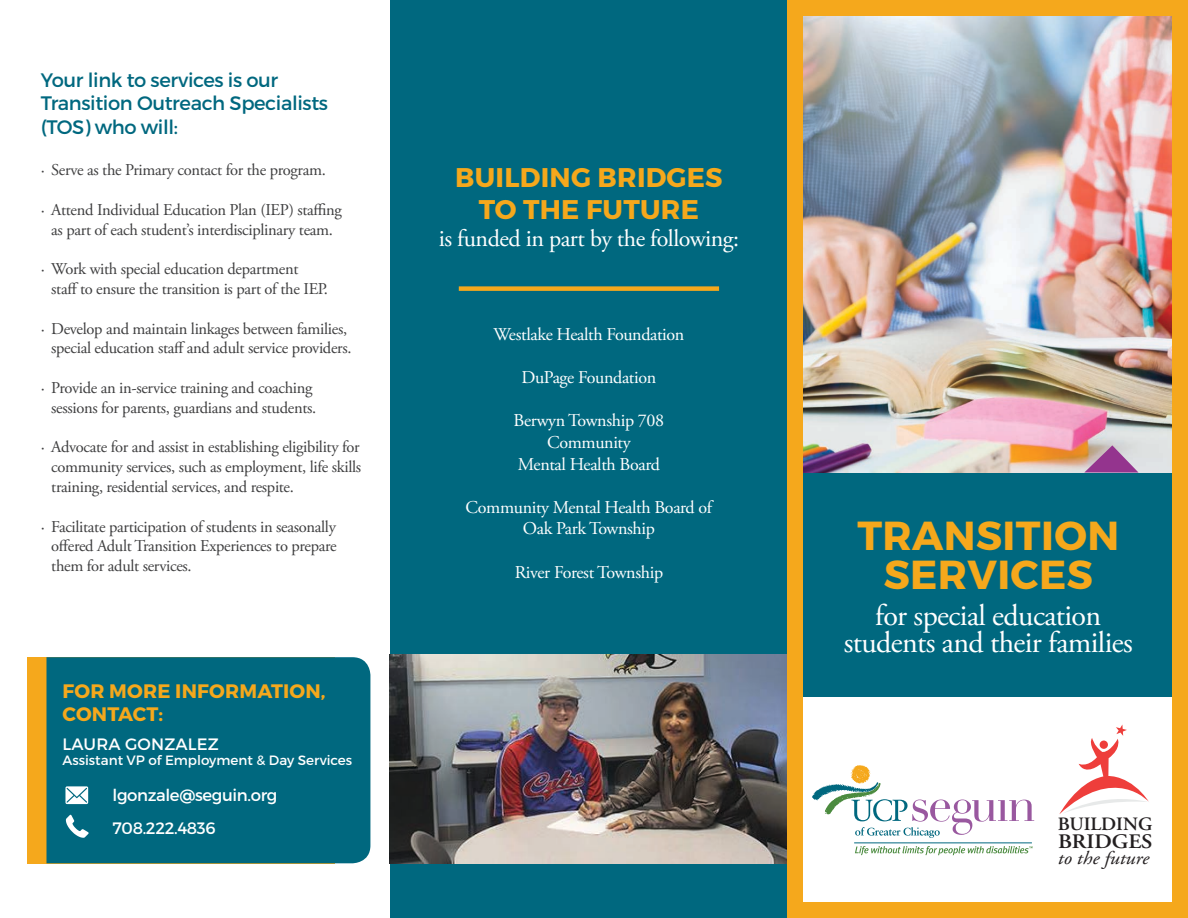
<style>
.page{position:relative;width:1188px;height:918px;background:#fff}
.page>*{position:absolute;margin:0;border:0;box-sizing:border-box;transform-origin:0 0}
.t1{font:700 40.5px "Montserrat";letter-spacing:.01em;color:#f5a81c}
.t2{font:30px/27px "Adobe Garamond Pro";letter-spacing:-.02em;color:#fff;text-align:center}
.t3{font:700 27px "Montserrat";letter-spacing:.01em;color:#f5a81c}
.t4{font:24px "Adobe Garamond Pro";letter-spacing:-.02em;color:#fff}
.t5{font:600 20.55px "Adobe Garamond Pro";color:#231f20;scale:1.08 1}
.t6{font:19.5px/23.4px "Montserrat";letter-spacing:-.02em;color:#00687f}
.t7{font:700 19.5px "Montserrat";letter-spacing:.01em;color:#f5a81c}
.t8{font:600 18.9px "Adobe Garamond Pro";color:#231f20}
.t9{font:italic 18.6px "Adobe Garamond Pro";color:#231f20;scale:1.09 1}
.t10{font:18px "Adobe Garamond Pro";letter-spacing:-.02em;color:#fff}
.t11{font:16.5px/19.8px "Adobe Garamond Pro";letter-spacing:-.02em;color:#3e3e3f;text-align:center}
.t12{font:16.5px "Montserrat";letter-spacing:-.02em;color:#fff}
.t13{font:16.5px "Montserrat";letter-spacing:.01em;color:#fff}
.t14{font:13.5px "Montserrat";color:#fff}
</style>
<div class="page">
<div style="left:27px;top:657px;width:307px;height:206px;background:#f5a81c"></div>
<div style="left:46px;top:657px;width:324px;height:206px;background:#00687f"></div>
<div style="left:390px;top:0;width:412px;height:918px;background:#00687f"></div>
<img style="left:390px;top:655px;width:397px;height:209px">
<svg style="left:812px;top:765px;width:222px;height:73px"></svg>
<hr style="left:854px;top:843px;width:178px;height:1px;background:#00687f">
<svg style="left:855px;top:846px;width:178px;height:9px"></svg>
<img style="left:803px;top:16px;width:369px;height:457px">
<div style="left:789px;top:0;width:399px;height:16px;background:#f5a81c"></div>
<div style="left:789px;top:902px;width:399px;height:16px;background:#f5a81c"></div>
<svg style="left:1084px;top:445px;width:55px;height:28px;background:#b480a5"></svg>
<div style="left:787px;top:473px;width:401px;height:224px;background:#00687f"></div>
<div style="left:787px;top:0;width:16px;height:918px;background:#f5a81c"></div>
<svg style="left:1059px;top:725px;width:90px;height:89px"></svg>
<div style="left:1172px;top:0;width:16px;height:918px;background:#f5a81c"></div>
<svg style="left:65px;top:786px;width:23px;height:18px"></svg>
<svg style="left:66px;top:815px;width:23px;height:23px"></svg>
<div style="left:459px;top:286px;width:260px;height:5px;background:#f5a81c"></div>
<p class="t6" style="left:41px;top:68px;width:239px">Your link to services is our</p>
<p class="t6" style="left:41px;top:92px;width:289px">Transition Outreach Specialists (TOS) who will:</p>
<p class="t11" style="left:41px;top:161px;width:287px">· Serve as the Primary contact for the program.</p>
<p class="t11" style="left:41px;top:200px;width:303px">· Attend Individual Education Plan (IEP) staffing as part of each student’s interdisciplinary team.</p>
<p class="t11" style="left:41px;top:260px;width:259px">· Work with special education department</p>
<p class="t11" style="left:51px;top:279px;width:278px">staff to ensure the transition is part of the IEP.</p>
<p class="t11" style="left:41px;top:319px;width:312px;text-align:right">· Develop and maintain linkages between families, special education staff and adult service providers.</p>
<p class="t11" style="left:41px;top:378px;width:273px">· Provide an in-service training and coaching</p>
<p class="t11" style="left:51px;top:398px;width:266px">sessions for parents, guardians and students.</p>
<p class="t11" style="left:41px;top:438px;width:320px">· Advocate for and assist in establishing eligibility for</p>
<p class="t11" style="left:51px;top:458px;width:311px">community services, such as employment, life skills</p>
<p class="t11" style="left:51px;top:477px;width:244px">training, residential services, and respite.</p>
<p class="t11" style="left:41px;top:517px;width:297px">· Facilitate participation of students in seasonally</p>
<p class="t11" style="left:51px;top:537px;width:287px">offered Adult Transition Experiences to prepare</p>
<p class="t11" style="left:51px;top:557px;width:142px">them for adult services.</p>
<p class="t7" style="left:63px;top:679px;width:265px">FOR MORE INFORMATION,</p>
<p class="t7" style="left:63px;top:702px;width:102px">CONTACT:</p>
<p class="t13" style="left:63px;top:734px;width:158px">LAURA GONZALEZ</p>
<p class="t14" style="left:62px;top:752px;width:291px">Assistant VP of Employment &amp; Day Services</p>
<p class="t12" style="left:113px;top:785px;width:166px">lgonzale@seguin.org</p>
<p class="t12" style="left:113px;top:818px;width:105px">708.222.4836</p>
<p class="t3" style="left:455px;top:161px;width:269px">BUILDING BRIDGES</p>
<p class="t3" style="left:479px;top:193px;width:221px">TO THE FUTURE</p>
<p class="t4" style="left:439px;top:224px;width:302px">is funded in part by the following:</p>
<p class="t10" style="left:493px;top:324px;width:192px">Westlake Health Foundation</p>
<p class="t10" style="left:522px;top:367px;width:136px">DuPage Foundation</p>
<p class="t10" style="left:514px;top:410px;width:152px">Berwyn Township 708</p>
<p class="t10" style="left:547px;top:432px;width:85px">Community</p>
<p class="t10" style="left:518px;top:453px;width:143px">Mental Health Board</p>
<p class="t10" style="left:466px;top:496px;width:248px">Community Mental Health Board of</p>
<p class="t10" style="left:523px;top:518px;width:133px">Oak Park Township</p>
<p class="t10" style="left:515px;top:561px;width:150px">River Forest Township</p>
<p class="t1" style="left:857px;top:510px;width:263px">TRANSITION</p>
<p class="t1" style="left:884px;top:549px;width:211px">SERVICES</p>
<p class="t2" style="left:844px;top:603px;width:291px">for special education students and their families</p>
<p class="t8" style="left:1058px;top:813px;width:96px">BUILDING</p>
<p class="t5" style="left:1058px;top:830px;width:89px">BRIDGES</p>
<p class="t9" style="left:1058px;top:847px;width:85px">to the future</p>
</div>
